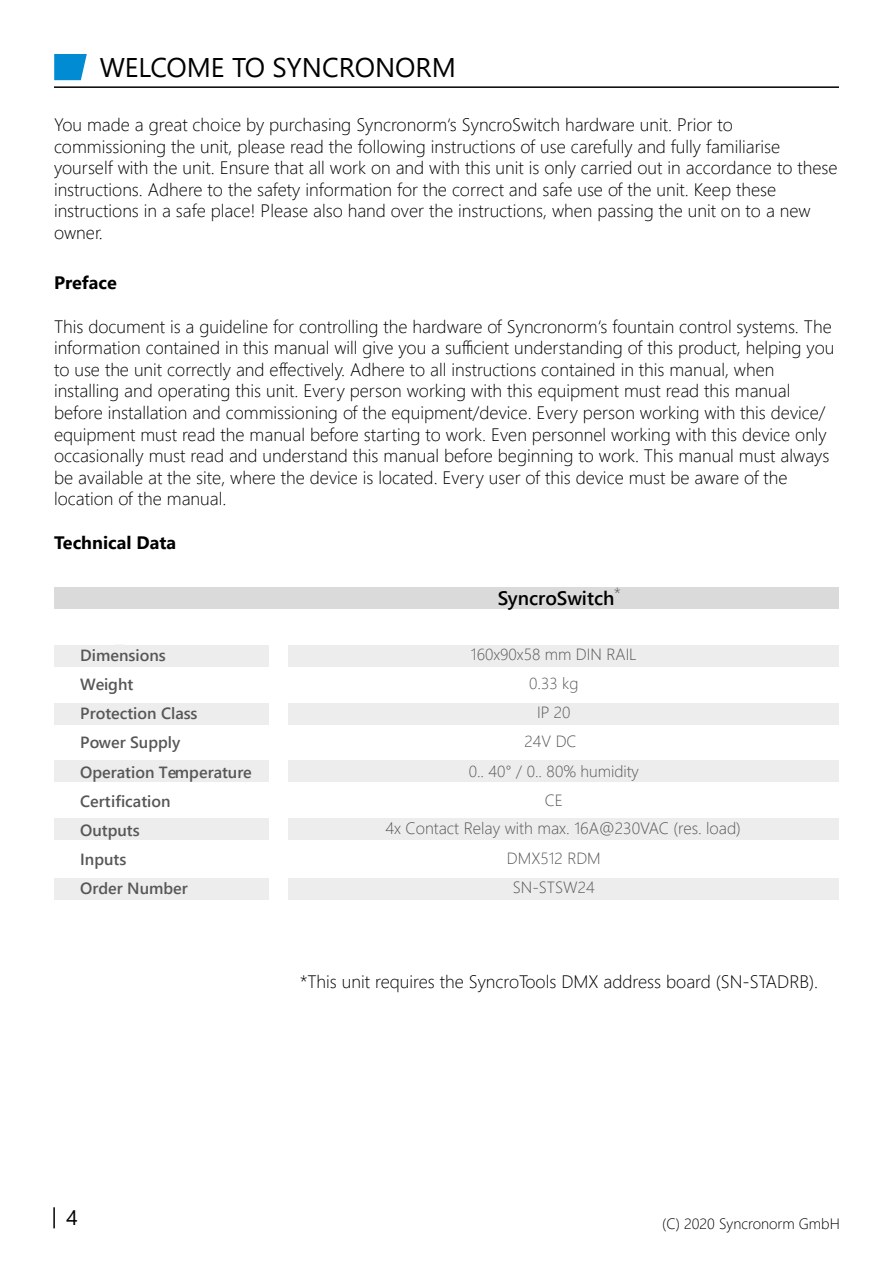
<style>
.page{position:relative;width:893px;height:1263px;background:#fff}
.page>*{position:absolute;margin:0;border:0;box-sizing:border-box;transform-origin:0 0}
.t1{font:27px "Segoe UI";color:#000}
.t2{font:21px "Segoe UI";color:#000}
.t3{font:600 19.5px "Segoe UI";color:#000}
.t4{font:300 18px/21.6px "Segoe UI";color:#000}
.t5{font:700 18px "Segoe UI";color:#000}
.t6{font:300 16.5px "Segoe UI";color:#585756}
.t7{font:600 16.2px/29.1px "Segoe UI";color:#575756}
.t8{font:300 16.2px/29.1px "Segoe UI";color:#575756;text-align:center}
.t9{font:300 15px "Segoe UI";color:#000}
</style>
<div class="page">
<hr style="left:53px;top:1207px;width:2px;height:21px;background:#000">
<hr style="left:54px;top:86px;width:785px;height:2px;background:#000">
<svg style="left:54px;top:54px;width:33px;height:26px"></svg>
<div style="left:54px;top:878px;width:785px;height:22px;background:#ededed"></div>
<div style="left:54px;top:818px;width:785px;height:22px;background:#ededed"></div>
<div style="left:54px;top:760px;width:785px;height:22px;background:#ededed"></div>
<div style="left:55px;top:587px;width:784px;height:22px;background:#dadada"></div>
<div style="left:54px;top:703px;width:785px;height:22px;background:#ededed"></div>
<div style="left:54px;top:645px;width:785px;height:22px;background:#ededed"></div>
<div style="left:269px;top:645px;width:18px;height:254px;background:#fff"></div>
<h1 class="t1" style="left:100px;top:42px;width:358px">WELCOME TO SYNCRONORM</h1>
<p class="t4" style="left:54px;top:112px;width:785px">You made a great choice by purchasing Syncronorm‘s SyncroSwitch hardware unit. Prior to commissioning the unit, please read the following instructions of use carefully and fully familiarise yourself with the unit. Ensure that all work on and with this unit is only carried out in accordance to these instructions. Adhere to the safety information for the correct and safe use of the unit. Keep these instructions in a safe place! Please also hand over the instructions, when passing the unit on to a new owner.</p>
<p class="t5" style="left:54px;top:266px;width:64px">Preface</p>
<p class="t4" style="left:54px;top:314px;width:782px">This document is a guideline for controlling the hardware of Syncronorm‘s fountain control systems. The information contained in this manual will give you a sufficient understanding of this product, helping you to use the unit correctly and effectively. Adhere to all instructions contained in this manual, when installing and operating this unit. Every person working with this equipment must read this manual before installation and commissioning of the equipment/device. Every person working with this device/ equipment must read the manual before starting to work. Even personnel working with this device only occasionally must read and understand this manual before beginning to work. This manual must always be available at the site, where the device is located. Every user of this device must be aware of the location of the manual.</p>
<p class="t5" style="left:54px;top:525px;width:124px">Technical Data</p>
<p class="t8" style="left:614px;top:577px;width:8px">*</p>
<p class="t3" style="left:498px;top:579px;width:118px">SyncroSwitch</p>
<p class="t7" style="left:80px;top:639px;width:173px">Dimensions<br>Weight<br>Protection Class<br>Power Supply<br>Operation Temperature<br>Certification<br>Outputs<br>Inputs<br>Order Number</p>
<p class="t8" style="left:471px;top:638px;width:167px">160x90x58 mm DIN RAIL<br>0.33 kg<br>IP 20<br>24V DC</p>
<p class="t8" style="left:469px;top:755px;width:172px">0.. 40° / 0.. 80% humidity<br>CE</p>
<p class="t6" style="left:385px;top:812px;width:357px">4x Contact Relay with max. 16A@230VAC (res. load)</p>
<p class="t8" style="left:507px;top:842px;width:95px">DMX512 RDM<br>SN-STSW24</p>
<p class="t4" style="left:300px;top:969px;width:520px">*This unit requires the SyncroTools DMX address board (SN-STADRB).</p>
<p class="t2" style="left:66px;top:1198px;width:13px">4</p>
<p class="t9" style="left:662px;top:1209px;width:179px">(C) 2020 Syncronorm GmbH</p>
</div>
